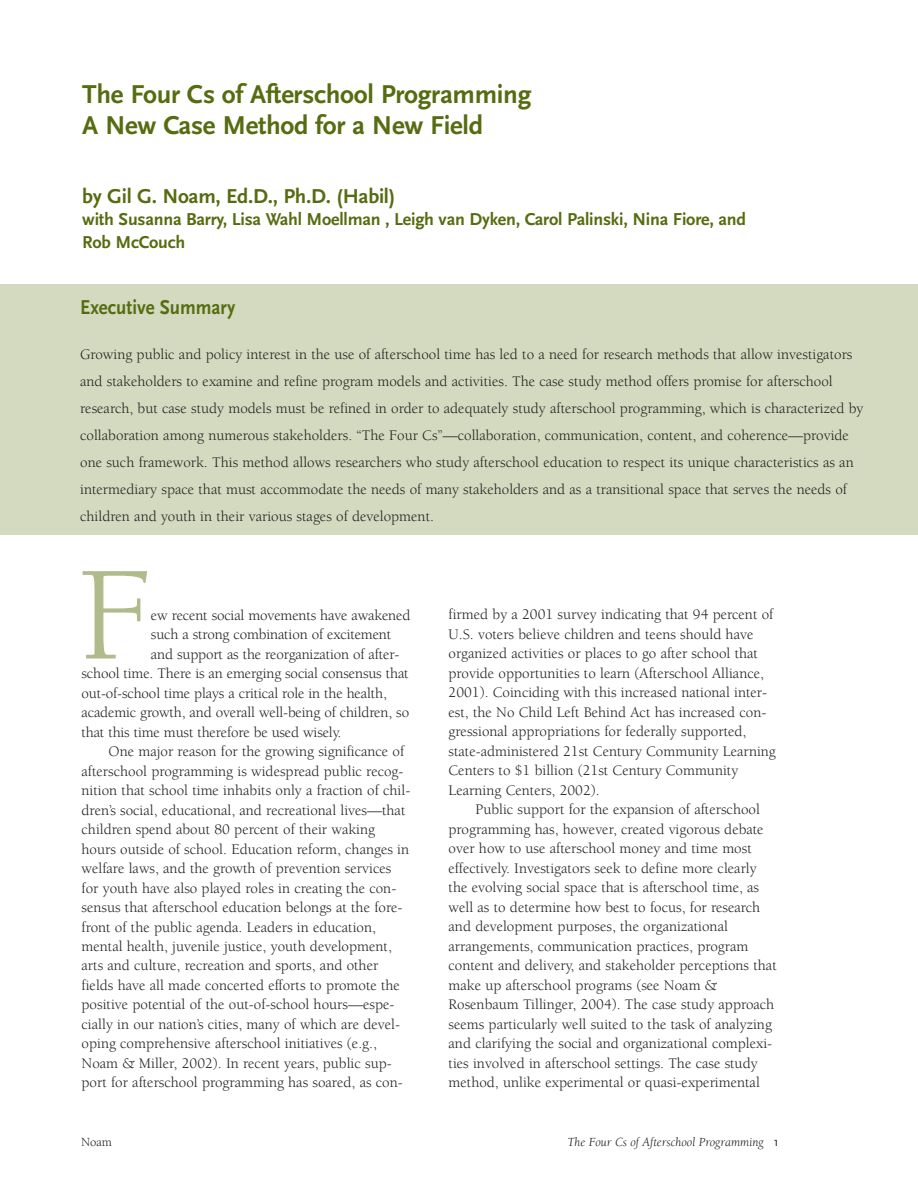
<style>
.page{position:relative;width:918px;height:1188px;background:#fff}
.page>*{position:absolute;margin:0;border:0;box-sizing:border-box;transform-origin:0 0}
.t1{font:137.55px "Berkeley";color:#b0bb8c}
.t2{font:700 27px/31.5px "Scala Sans";letter-spacing:-.01em;color:#566c10}
.t3{font:700 21px "Scala Sans";color:#566c10}
.t4{font:700 21px "Scala Sans";color:#566c10;scale:.9 1}
.t5{font:700 18px/22.5px "Scala Sans";letter-spacing:-.01em;color:#566c10}
.t6{font:15px/19.5px "Berkeley";color:#231f20}
.t7{font:italic 12.75px "Berkeley";color:#231f20}
.t8{font:12.75px "Berkeley";color:#231f20}
.s1{font-family:"Scala Sans";font-style:normal}
</style>
<div class="page">
<div style="left:0;top:285px;width:918px;height:250px;background:#d3dabf"></div>
<h2 class="t2" style="left:82px;top:80px;width:451px">The Four Cs of Afterschool Programming<br>A New Case Method for a New Field</h2>
<h3 class="t3" style="left:82px;top:188px;width:314px">by Gil G. Noam, Ed.D., Ph.D. (Habil)</h3>
<p class="t5" style="left:82px;top:210px;width:665px">with Susanna Barry, Lisa Wahl Moellman , Leigh van Dyken, Carol Palinski, Nina Fiore, and<br>Rob McCouch</p>
<h3 class="t4" style="left:80px;top:298px;width:174px">Executive Summary</h3>
<p class="t6" style="left:80px;top:342px;width:785px;line-height:27px">Growing public and policy interest in the use of afterschool time has led to a need for research methods that allow investigators and stakeholders to examine and refine program models and activities. The case study method offers promise for afterschool research, but case study models must be refined in order to adequately study afterschool programming, which is characterized by collaboration among numerous stakeholders. “The Four Cs”—collaboration, communication, content, and coherence—provide one such framework. This method allows researchers who study afterschool education to respect its unique characteristics as an intermediary space that must accommodate the needs of many stakeholders and as a transitional space that serves the needs of children and youth in their various stages of development.</p>
<h1 class="t1" style="left:79px;top:562px;width:75px">F</h1>
<p class="t6" style="left:151px;top:606px;width:261px">ew recent social movements have awakened</p>
<p class="t6" style="left:151px;top:626px;width:242px">such a strong combination of excitement</p>
<p class="t6" style="left:151px;top:645px;width:250px">and support as the reorganization of after-</p>
<p class="t6" style="left:82px;top:665px;width:329px">school time. There is an emerging social consensus that</p>
<p class="t6" style="left:82px;top:684px;width:307px">out-of-school time plays a critical role in the health,</p>
<p class="t6" style="left:82px;top:704px;width:329px">academic growth, and overall well-being of children, so</p>
<p class="t6" style="left:82px;top:723px;width:261px">that this time must therefore be used wisely.</p>
<p class="t6" style="left:109px;top:743px;width:297px">One major reason for the growing significance of</p>
<p class="t6" style="left:82px;top:762px;width:323px">afterschool programming is widespread public recog-</p>
<p class="t6" style="left:82px;top:782px;width:330px">nition that school time inhabits only a fraction of chil-</p>
<p class="t6" style="left:82px;top:801px;width:325px">dren’s social, educational, and recreational lives—that</p>
<p class="t6" style="left:82px;top:821px;width:295px">children spend about 80 percent of their waking</p>
<p class="t6" style="left:82px;top:840px;width:329px">hours outside of school. Education reform, changes in</p>
<p class="t6" style="left:82px;top:860px;width:311px">welfare laws, and the growth of prevention services</p>
<p class="t6" style="left:82px;top:879px;width:316px">for youth have also played roles in creating the con-</p>
<p class="t6" style="left:82px;top:899px;width:322px">sensus that afterschool education belongs at the fore-</p>
<p class="t6" style="left:82px;top:918px;width:296px">front of the public agenda. Leaders in education,</p>
<p class="t6" style="left:82px;top:938px;width:312px">mental health, juvenile justice, youth development,</p>
<p class="t6" style="left:82px;top:957px;width:298px">arts and culture, recreation and sports, and other</p>
<p class="t6" style="left:82px;top:977px;width:320px">fields have all made concerted efforts to promote the</p>
<p class="t6" style="left:82px;top:996px;width:314px">positive potential of the out-of-school hours—espe-</p>
<p class="t6" style="left:82px;top:1016px;width:320px">cially in our nation’s cities, many of which are devel-</p>
<p class="t6" style="left:82px;top:1035px;width:297px">oping comprehensive afterschool initiatives (e.g.,</p>
<p class="t6" style="left:82px;top:1055px;width:312px">Noam &amp; Miller, 2002). In recent years, public sup-</p>
<p class="t6" style="left:82px;top:1074px;width:323px">port for afterschool programming has soared, as con-</p>
<p class="t6" style="left:449px;top:606px;width:329px">firmed by a 2001 survey indicating that 94 percent of U.S. voters believe children and teens should have organized activities or places to go after school that provide opportunities to learn (Afterschool Alliance, 2001). Coinciding with this increased national inter&shy;est, the No Child Left Behind Act has increased con&shy;gressional appropriations for federally supported, state-administered 21st Century Community Learning Centers to $1 billion (21st Century Community Learning Centers, 2002).</p>
<p class="t6" style="left:449px;top:801px;width:330px;text-indent:27px">Public support for the expansion of afterschool programming has, however, created vigorous debate over how to use afterschool money and time most effectively. Investigators seek to define more clearly the evolving social space that is afterschool time, as well as to determine how best to focus, for research and development purposes, the organizational arrangements, communication practices, program content and delivery, and stakeholder perceptions that make up afterschool programs (see Noam &amp; Rosenbaum Tillinger, 2004). The case study approach seems particularly well suited to the task of analyzing and clarifying the social and organizational complexi&shy;ties involved in afterschool settings. The case study method, unlike experimental or quasi-experimental</p>
<p class="t8" style="left:81px;top:1137px;width:32px">Noam</p>
<p class="t7" style="left:567px;top:1137px;width:213px">The Four Cs of Afterschool Programming <span class="s1">1</span></p>
</div>
